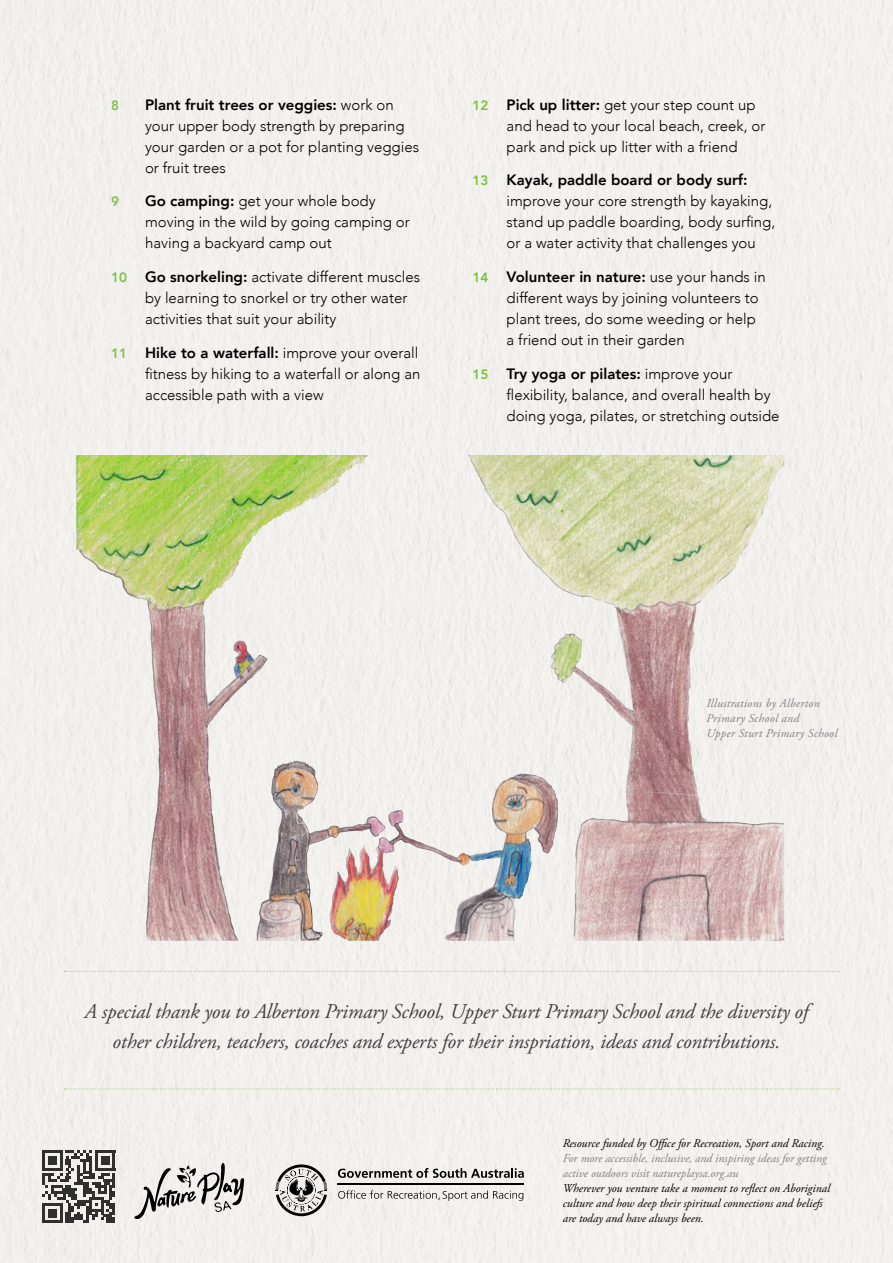
<style>
.page{position:relative;width:893px;height:1263px;background:#fff}
.page>*{position:absolute;margin:0;border:0;box-sizing:border-box;transform-origin:0 0}
.t1{font:italic 21px/30px "Adobe Garamond Pro";letter-spacing:-.01em;color:#414042;text-align:center}
.t2{font:300 15px/21px "Avenir";color:#000}
.t3{font:800 13.5px "Avenir";color:#7ac144}
.t4{font:italic 12px/15px "Adobe Garamond Pro";color:#000}
.t5{font:italic 12px/15px "Adobe Garamond Pro";color:#808285}
.t6{font:italic 12px/15px "Adobe Garamond Pro";letter-spacing:.025em;color:#808285}
.s1{font-weight:800}
.s2{font-weight:800;font-size:13.5px;color:#7ac144}
</style>
<div class="page">
<img style="left:0;top:0;width:893px;height:1263px">
<svg style="left:134px;top:1163px;width:110px;height:56px"></svg>
<div style="left:36px;top:1144px;width:86px;height:85px;background:#f2f0ed"></div>
<svg style="left:42px;top:1150px;width:73px;height:73px"></svg>
<hr style="left:42px;top:1220px;width:21px;height:3px;background:#000">
<div style="left:48px;top:1208px;width:9px;height:9px;background:#302f2f"></div>
<svg style="left:338px;top:1168px;width:186px;height:10px"></svg>
<hr style="left:338px;top:1183px;width:186px;height:2px;background:#000">
<svg style="left:276px;top:1164px;width:51px;height:52px"></svg>
<svg style="left:338px;top:1190px;width:185px;height:11px"></svg>
<svg style="left:64px;top:971px;width:775px;height:1px"></svg>
<svg style="left:64px;top:1088px;width:775px;height:1px"></svg>
<img style="left:76px;top:455px;width:192px;height:486px">
<img style="left:468px;top:455px;width:166px;height:255px">
<p class="t3" style="left:111px;top:94px;width:9px">8</p>
<p class="t2" style="left:145px;top:94px;width:276px"><span class="s1">Plant fruit trees or veggies:</span> work on your upper body strength by preparing your garden or a pot for planting veggies or fruit trees</p>
<p class="t3" style="left:111px;top:191px;width:9px">9</p>
<p class="t2" style="left:145px;top:191px;width:266px"><span class="s1">Go camping:</span> get your whole body moving in the wild by going camping or having a backyard camp out</p>
<p class="t2" style="left:145px;top:266px;width:277px;text-indent:-34px"><span class="s2">10</span> <span class="s1">Go snorkeling:</span> activate different muscles by learning to snorkel or try other water activities that suit your ability</p>
<p class="t2" style="left:145px;top:342px;width:277px;text-indent:-34px"><span class="s2">11</span> <span class="s1">Hike to a waterfall:</span> improve your overall fitness by hiking to a waterfall or along an accessible path with a view</p>
<p class="t2" style="left:507px;top:94px;width:260px;text-indent:-34px"><span class="s2">12</span> <span class="s1">Pick up litter:</span> get your step count up and head to your local beach, creek, or park and pick up litter with a friend</p>
<p class="t2" style="left:507px;top:170px;width:270px;text-indent:-34px"><span class="s2">13</span> <span class="s1">Kayak, paddle board or body surf: </span>improve your core strength by kayaking, stand up paddle boarding, body surfing, or a water activity that challenges you</p>
<p class="t2" style="left:507px;top:266px;width:261px;text-indent:-34px"><span class="s2">14</span> <span class="s1">Volunteer in nature:</span> use your hands in different ways by joining volunteers to plant trees, do some weeding or help a friend out in their garden</p>
<p class="t2" style="left:507px;top:363px;width:274px;text-indent:-34px"><span class="s2">15</span> <span class="s1">Try yoga or pilates:</span> improve your flexibility, balance, and overall health by doing yoga, pilates, or stretching outside</p>
<p class="t6" style="left:706px;top:696px;width:132px">Illustrations by Alberton<br>Primary School and<br>Upper Sturt Primary School</p>
<h1 class="t1" style="left:85px;top:997px;width:725px">A special thank you to Alberton Primary School, Upper Sturt Primary School and the diversity of other children, teachers, coaches and experts for their inspriation, ideas and contributions.</h1>
<p class="t4" style="left:563px;top:1136px;width:264px">Resource funded by Office for Recreation, Sport and Racing.</p>
<p class="t5" style="left:563px;top:1151px;width:265px">For more accessible, inclusive, and inspiring ideas for getting active outdoors visit natureplaysa.org.au</p>
<p class="t4" style="left:563px;top:1181px;width:269px">Wherever you venture take a moment to reflect on Aboriginal culture and how deep their spiritual connections and beliefs are today and have always been.</p>
</div>
